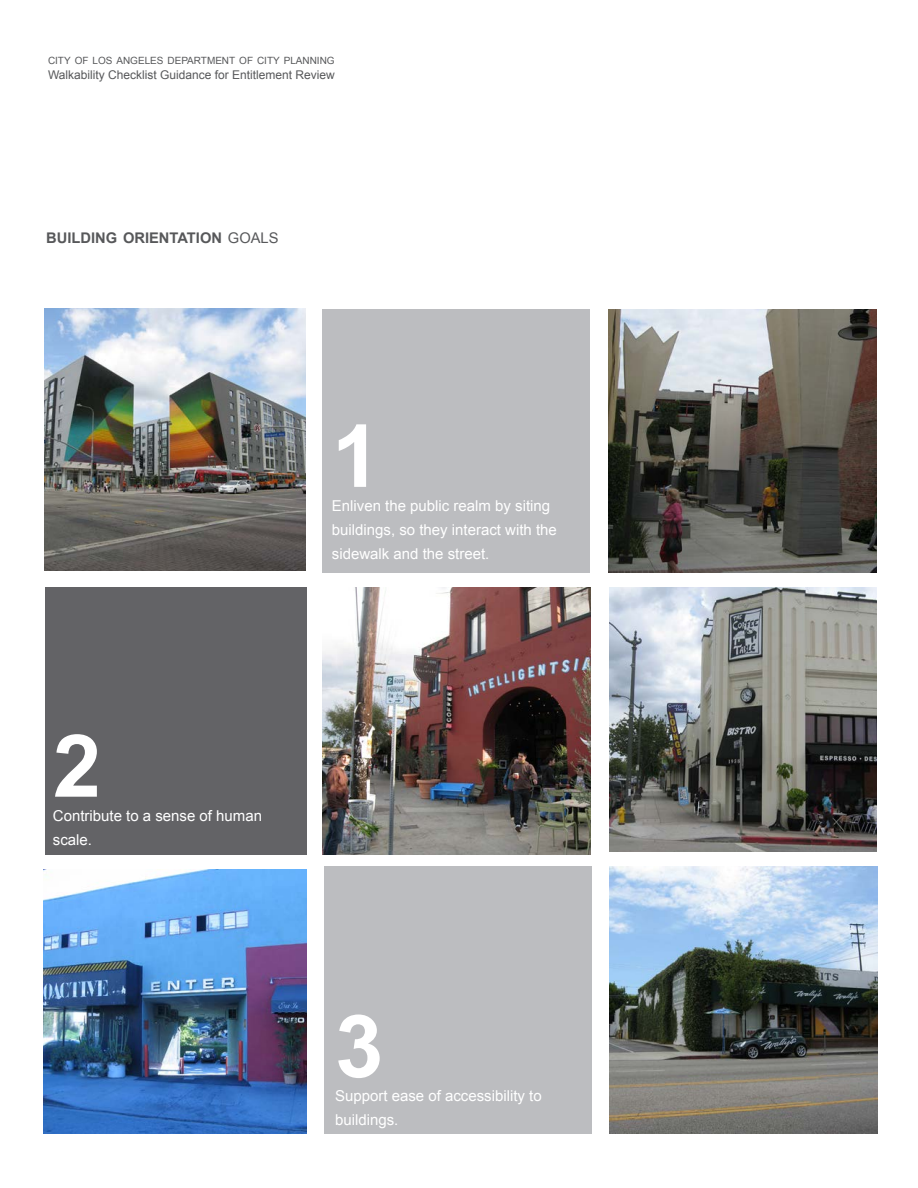
<style>
.page{position:relative;width:918px;height:1188px;background:#fff}
.page>*{position:absolute;margin:0;border:0;box-sizing:border-box;transform-origin:0 0}
.Body_Text{font:700 87px "Arial";color:#fff}
.Body_Text-2{font:15px/24px "Arial";color:#fff}
.t1{font:700 14.7px "Arial";color:#57585a}
.t2{font:12px "Arial";color:#57585a}
.t3{font:10.05px "Arial";color:#57585a}
.s1{font-weight:400}
</style>
<div class="page">
<div style="left:322px;top:309px;width:268px;height:264px;background:#bcbdc0"></div>
<img style="left:610px;top:587px;width:266px;height:264px">
<img style="left:44px;top:309px;width:262px;height:261px">
<img style="left:609px;top:309px;width:267px;height:264px">
<div style="left:45px;top:587px;width:262px;height:267px;background:#636366"></div>
<img style="left:323px;top:587px;width:267px;height:267px">
<img style="left:609px;top:867px;width:268px;height:267px">
<div style="left:324px;top:867px;width:268px;height:267px;background:#bcbdc0"></div>
<img style="left:44px;top:869px;width:263px;height:265px">
<p class="t3" style="left:48px;top:54px;width:288px">CITY OF LOS ANGELES DEPARTMENT OF CITY PLANNING</p>
<p class="t2" style="left:48px;top:67px;width:288px">Walkability Checklist Guidance for Entitlement Review</p>
<p class="t1" style="left:46px;top:228px;width:234px">BUILDING ORIENTATION <span class="s1">GOALS</span></p>
<h1 class="Body_Text" style="left:47px;top:686px;width:50px">3</h1>
<p class="Body_Text" style="left:53px;top:709px;width:50px">2</p>
<p class="Body_Text-2" style="left:53px;top:804px;width:211px">Contribute to a sense of human scale.</p>
<p class="Body_Text" style="left:332px;top:399px;width:50px">1</p>
<p class="Body_Text-2" style="left:332px;top:494px;width:227px">Enliven the public realm by siting buildings, so they interact with the sidewalk and the street.</p>
<p class="Body_Text" style="left:335px;top:989px;width:50px">3</p>
<p class="Body_Text-2" style="left:335px;top:1084px;width:208px">Support ease of accessibility to buildings.</p>
</div>
